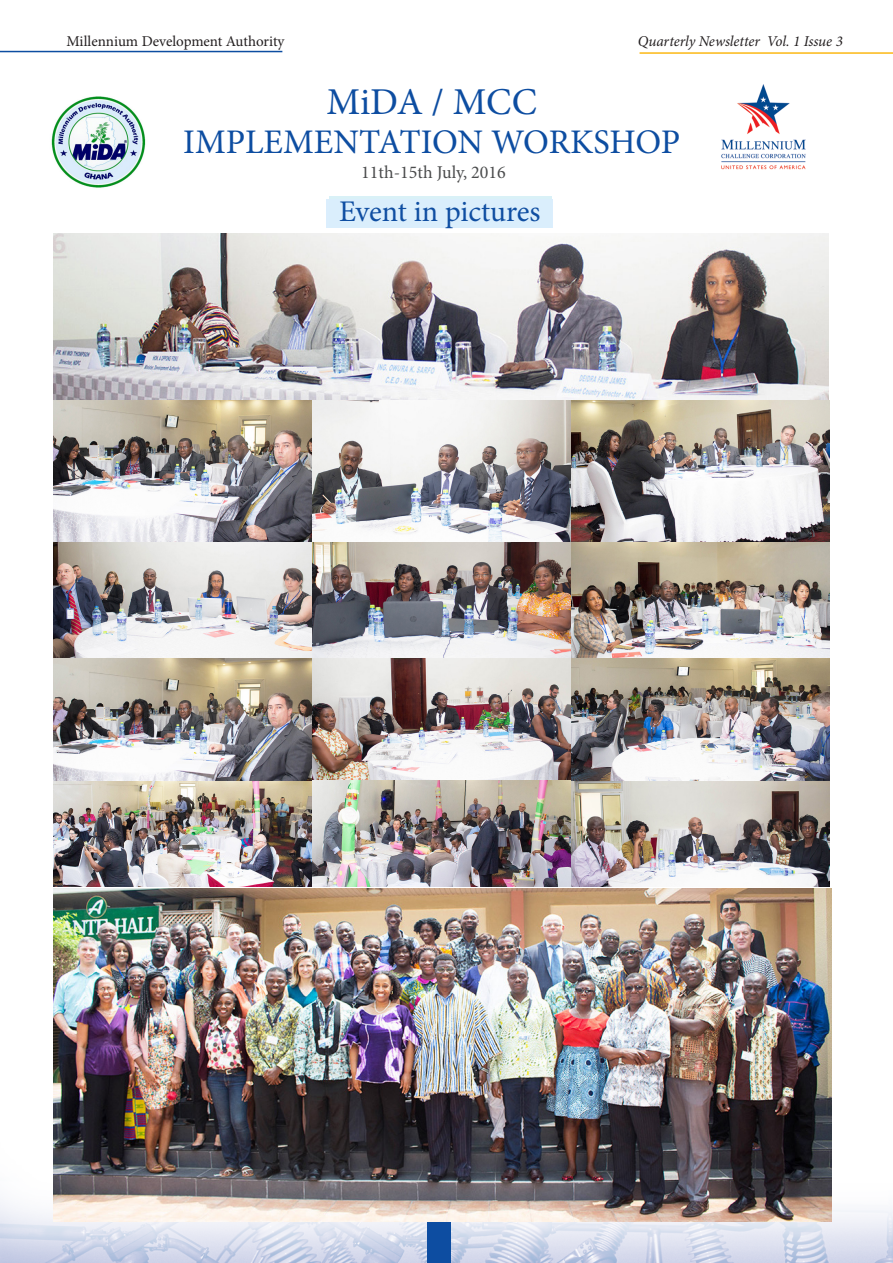
<style>
.page{position:relative;width:893px;height:1263px;background:#fff}
.page>*{position:absolute;margin:0;border:0;box-sizing:border-box;transform-origin:0 0}
.t1{font:37.95px "Minion Pro";letter-spacing:-.005em;color:#0d4da1}
.t2{font:34.5px "Minion Pro";letter-spacing:-.005em;color:#0d4da1}
.t3{font:30px "Minion Pro";letter-spacing:-.005em;color:#0d4da1}
.t4{font:18px "Minion Pro";color:#4b4c4d}
.t5{font:15px "Minion Pro";color:#231f20}
.t6{font:italic 15px "Minion Pro";letter-spacing:-.01em;color:#231f20}
</style>
<div class="page">
<img style="left:0;top:1139px;width:893px;height:124px">
<div style="left:428px;top:1206px;width:23px;height:57px;background:#0d4da1"></div>
<img style="left:53px;top:541px;width:778px;height:680px">
<img style="left:47px;top:92px;width:102px;height:101px;border-radius:51px">
<img style="left:721px;top:84px;width:85px;height:86px">
<img style="left:53px;top:233px;width:775px;height:167px">
<img style="left:53px;top:401px;width:777px;height:140px">
<hr style="left:639px;top:52px;width:254px;height:2px;background:#fcb814">
<hr style="left:0;top:51px;width:282px;height:1px;background:#0d4da1">
<div style="left:330px;top:196px;width:222px;height:32px;background:#d9f1f7"></div>
<div style="left:327px;top:200px;width:226px;height:28px;background:#dbeefd"></div>
<p class="t5" style="left:66px;top:31px;width:220px">Millennium Development Authority</p>
<p class="t6" style="left:638px;top:31px;width:206px">Quarterly Newsletter Vol. 1 Issue 3</p>
<h1 class="t1" style="left:327px;top:77px;width:212px">MiDA / MCC</h1>
<h2 class="t2" style="left:183px;top:119px;width:498px">IMPLEMENTATION WORKSHOP</h2>
<p class="t4" style="left:361px;top:160px;width:146px">11th-15th July, 2016</p>
<h3 class="t3" style="left:339px;top:192px;width:203px">Event in pictures</h3>
</div>
